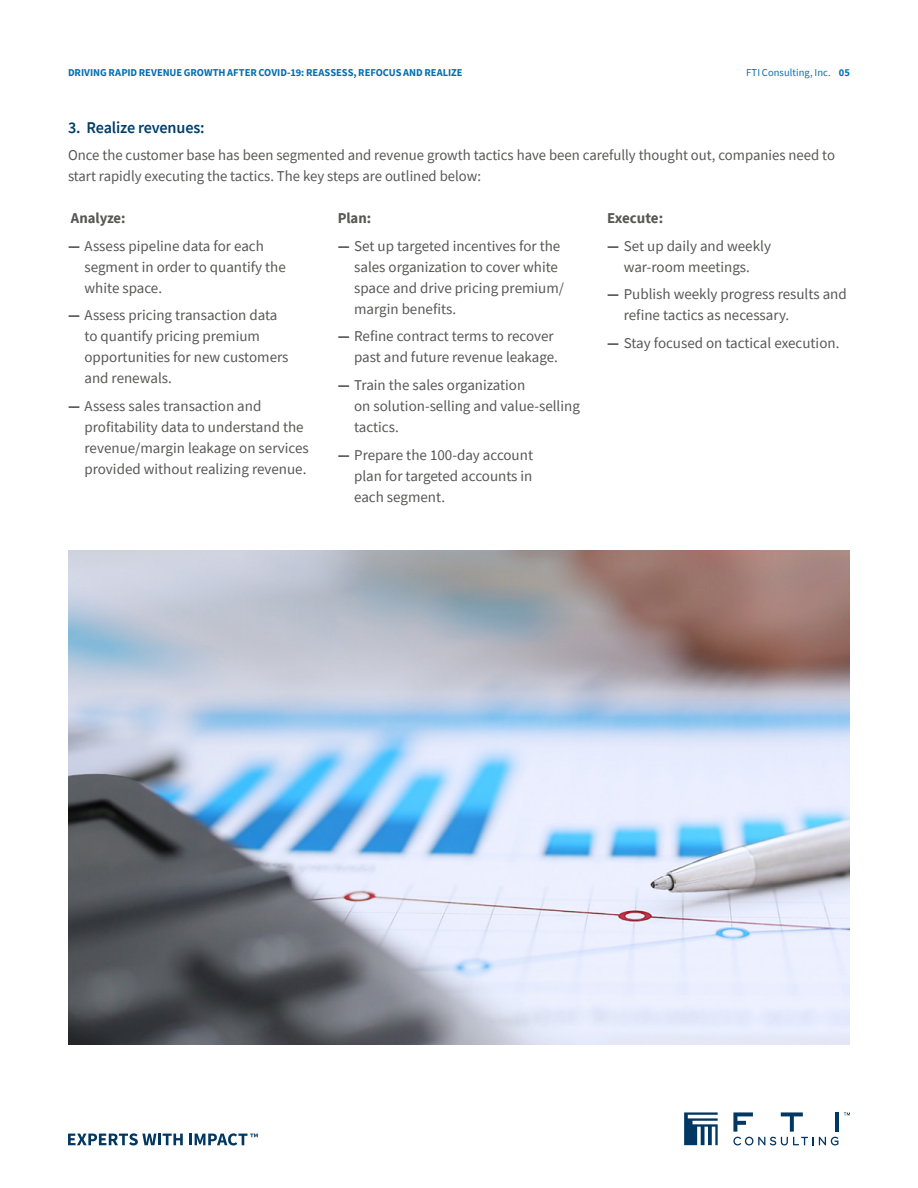
<style>
.page{position:relative;width:918px;height:1188px;background:#fff}
.page>*{position:absolute;margin:0;border:0;box-sizing:border-box;transform-origin:0 0}
.t1{font:600 16.5px "Source Sans Pro";letter-spacing:-.01em;color:#003e69}
.t2{font:15px/21px "Source Sans Pro";color:#575756}
.t3{font:700 15px "Source Sans Pro";color:#575756}
.t4{font:700 10.5px "Source Sans Pro";letter-spacing:-.005em;color:#0070b3}
.t5{font:10.5px "Source Sans Pro";letter-spacing:.005em;color:#0070b3}
.s1{font-weight:700}
</style>
<div class="page">
<svg style="left:68px;top:1133px;width:115px;height:12px"></svg>
<svg style="left:189px;top:1133px;width:69px;height:12px"></svg>
<svg style="left:684px;top:1112px;width:34px;height:33px"></svg>
<svg style="left:844px;top:1112px;width:6px;height:3px"></svg>
<hr style="left:835px;top:1112px;width:4px;height:20px;background:#003763">
<svg style="left:733px;top:1112px;width:105px;height:33px"></svg>
<img style="left:69px;top:551px;width:780px;height:494px">
<p class="t4" style="left:68px;top:65px;width:396px">DRIVING RAPID REVENUE GROWTH AFTER COVID-19: REASSESS, REFOCUS AND REALIZE</p>
<p class="t5" style="left:746px;top:66px;width:105px">FTI Consulting, Inc. <span class="s1">05</span></p>
<p class="t1" style="left:68px;top:116px;width:138px">3. Realize revenues:</p>
<p class="t2" style="left:68px;top:145px;width:768px">Once the customer base has been segmented and revenue growth tactics have been carefully thought out, companies need to start rapidly executing the tactics. The key steps are outlined below:</p>
<p class="t3" style="left:71px;top:208px;width:56px">Analyze:</p>
<p class="t2" style="left:85px;top:235px;width:203px;text-indent:-16px"><span class="s1">—</span> Assess pipeline data for each segment in order to quantify the white space.</p>
<p class="t2" style="left:85px;top:305px;width:206px;text-indent:-16px"><span class="s1">—</span> Assess pricing transaction data to quantify pricing premium opportunities for new customers and renewals.</p>
<p class="t2" style="left:85px;top:396px;width:226px;text-indent:-16px"><span class="s1">—</span> Assess sales transaction and profitability data to understand the revenue/margin leakage on services provided without realizing revenue.</p>
<p class="t3" style="left:338px;top:208px;width:35px">Plan:</p>
<p class="t2" style="left:354px;top:235px;width:211px;text-indent:-16px"><span class="s1">—</span> Set up targeted incentives for the sales organization to cover white space and drive pricing premium/ margin benefits.</p>
<p class="t2" style="left:338px;top:326px;width:222px;text-align:right"><span class="s1">—</span> Refine contract terms to recover past and future revenue leakage.</p>
<p class="t2" style="left:354px;top:375px;width:227px;text-indent:-16px"><span class="s1">—</span> Train the sales organization<br>on solution-selling and value-selling tactics.</p>
<p class="t2" style="left:354px;top:444px;width:180px;text-align:justify;text-indent:-16px"><span class="s1">—</span> Prepare the 100-day account plan for targeted accounts in each segment.</p>
<p class="t3" style="left:607px;top:208px;width:57px">Execute:</p>
<p class="t2" style="left:607px;top:235px;width:165px;text-align:center"><span class="s1">—</span> Set up daily and weekly war-room meetings.</p>
<p class="t2" style="left:624px;top:284px;width:224px;text-indent:-16px"><span class="s1">—</span> Publish weekly progress results and refine tactics as necessary.</p>
<p class="t2" style="left:607px;top:333px;width:234px"><span class="s1">—</span> Stay focused on tactical execution.</p>
</div>
